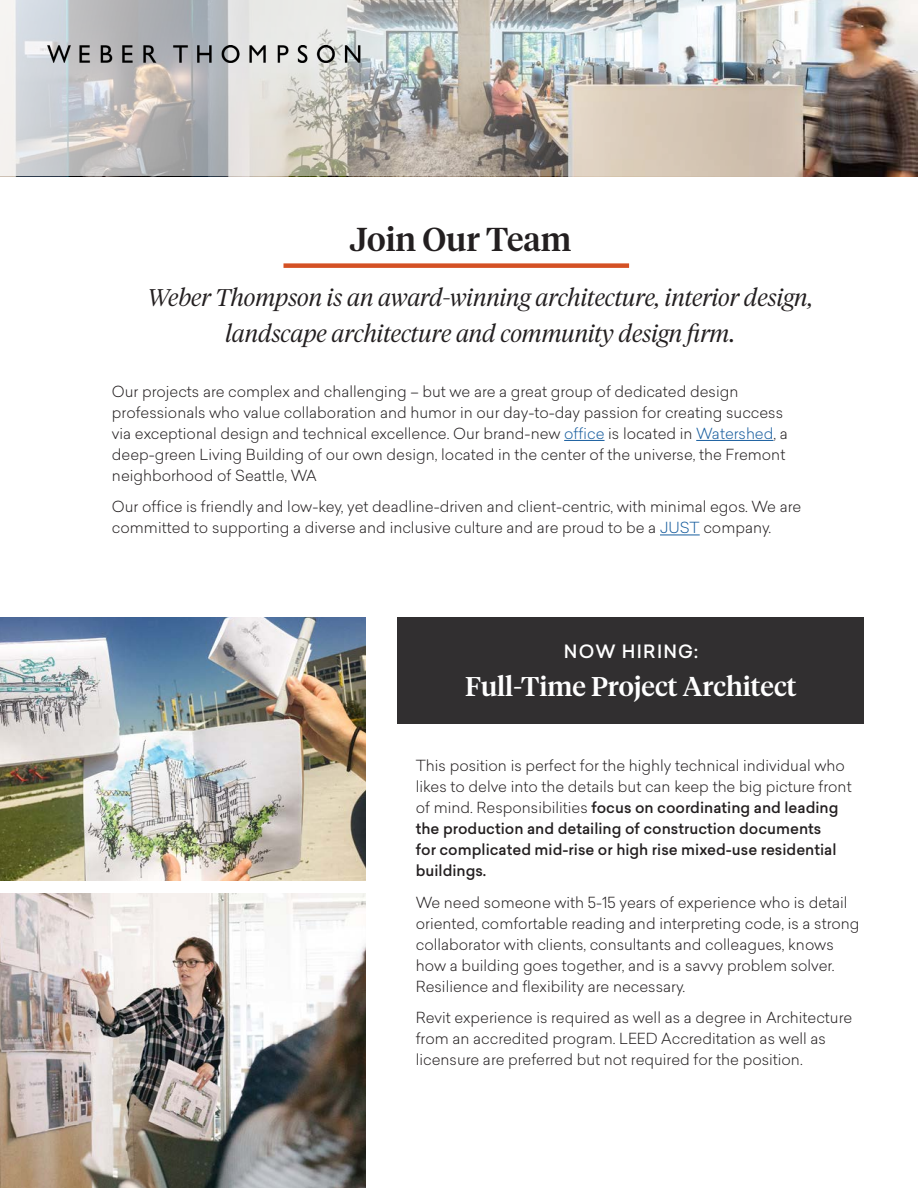
<style>
.page{position:relative;width:918px;height:1188px;background:#fff}
.page>*{position:absolute;margin:0;border:0;box-sizing:border-box;transform-origin:0 0}
.header_1{font:500 33px "Tiempos Headline";color:#231f20}
.header_1-2{font:500 27px "Tiempos Headline";color:#fff}
.Subhead_1{font:italic 300 24px/36px "Tiempos Headline";color:#231f20;text-align:center}
.header_2{font:500 18px "Sailec";letter-spacing:.07em;color:#fff}
.Body_Copy_3{font:300 15px/21px "Sailec";color:#231f20}
.Body_Copy_3-2{font:500 15px/21px "Sailec";color:#231f20}
.s1{color:#175d9e}
.s2{font-weight:300}
</style>
<div class="page">
<img style="left:876px;top:0;width:42px;height:176px">
<img style="left:0;top:0;width:876px;height:176px">
<img style="left:47px;top:45px;width:315px;height:18px">
<div style="left:398px;top:617px;width:466px;height:107px;background:#312f30"></div>
<div style="left:284px;top:263px;width:345px;height:5px;background:#d45124"></div>
<img style="left:0;top:617px;width:365px;height:263px">
<img style="left:0;top:894px;width:365px;height:294px">
<hr style="left:564px;top:440px;width:41px;height:1px;background:#175d9e">
<hr style="left:696px;top:440px;width:77px;height:1px;background:#175d9e">
<hr style="left:660px;top:535px;width:40px;height:1px;background:#175d9e">
<p class="header_1" style="left:350px;top:217px;width:223px">Join Our Team</p>
<p class="Subhead_1" style="left:147px;top:279px;width:667px">Weber Thompson is an award-winning architecture, interior design, landscape architecture and community design firm.</p>
<p class="Body_Copy_3" style="left:112px;top:381px;width:677px">Our projects are complex and challenging – but we are a great group of dedicated design professionals who value collaboration and humor in our day-to-day passion for creating success via exceptional design and technical excellence. Our brand-new <span class="s1">office</span> is located in <span class="s1">Watershed</span>, a deep-green Living Building of our own design, located in the center of the universe, the Fremont neighborhood of Seattle, WA</p>
<p class="Body_Copy_3" style="left:112px;top:496px;width:691px">Our office is friendly and low-key, yet deadline-driven and client-centric, with minimal egos. We are committed to supporting a diverse and inclusive culture and are proud to be a <span class="s1">JUST</span> company.</p>
<p class="header_2" style="left:564px;top:639px;width:136px">NOW HIRING:</p>
<p class="header_1-2" style="left:465px;top:668px;width:333px">Full-Time Project Architect</p>
<p class="Body_Copy_3-2" style="left:416px;top:755px;width:437px"><span class="s2">This position is perfect for the highly technical individual who likes to delve into the details but can keep the big picture front of mind. Responsibilities</span> focus on coordinating and leading the production and detailing of construction documents<br>for complicated mid-rise or high rise mixed-use residential buildings.</p>
<p class="Body_Copy_3" style="left:416px;top:891px;width:445px">We need someone with 5-15 years of experience who is detail oriented, comfortable reading and interpreting code, is a strong collaborator with clients, consultants and colleagues, knows how a building goes together, and is a savvy problem solver.<br>Resilience and flexibility are necessary.</p>
<p class="Body_Copy_3" style="left:416px;top:1007px;width:438px">Revit experience is required as well as a degree in Architecture from an accredited program. LEED Accreditation as well as licensure are preferred but not required for the position.</p>
</div>
